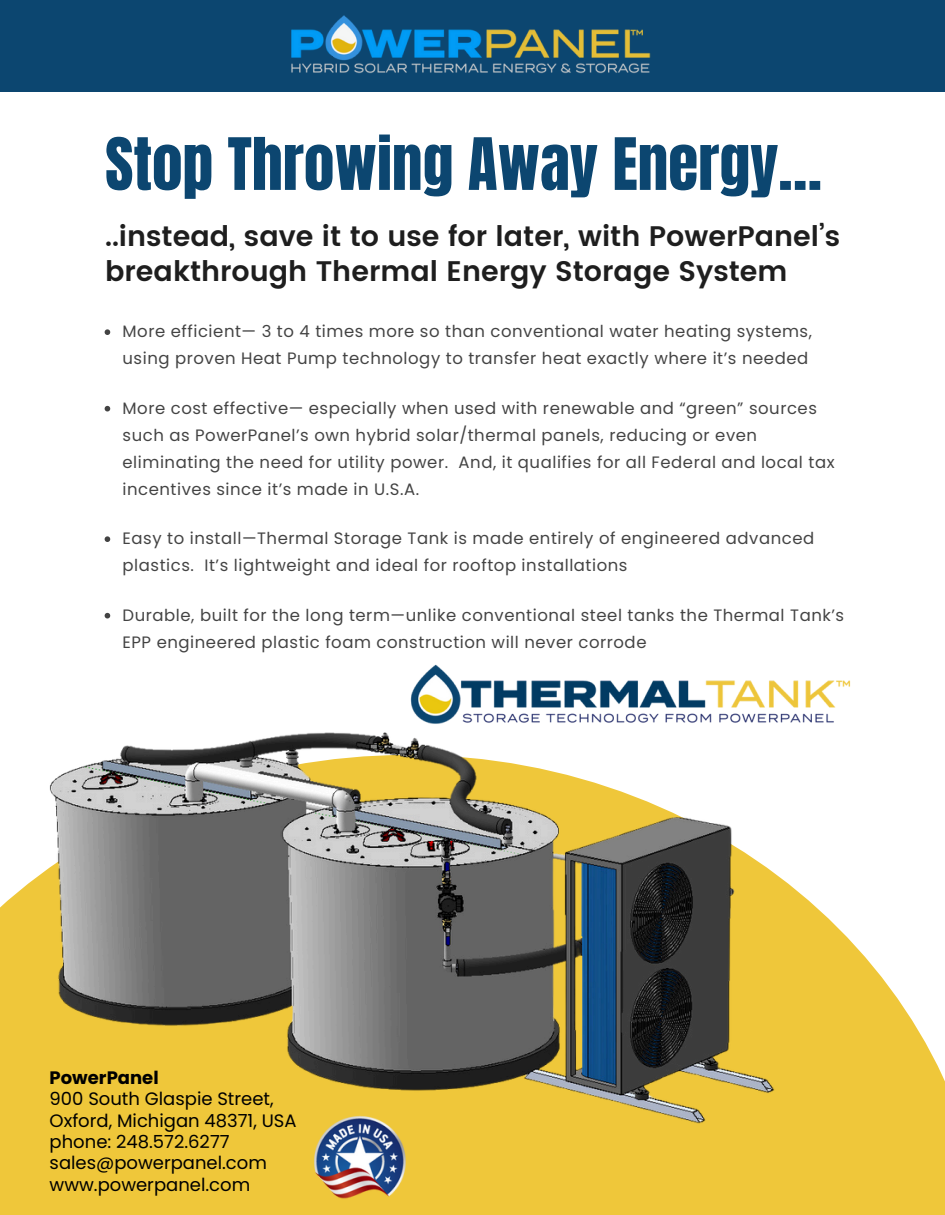
<style>
.page{position:relative;width:945px;height:1215px;background:#fff}
.page>*{position:absolute;margin:0;border:0;box-sizing:border-box;transform-origin:0 0}
.t1{font:61.35px "Anton";color:#0c4670}
.t2{font:600 28.35px/34.3px "Poppins";color:#1e1e1e}
.t3{font:18px/21.3px "Poppins";color:#000}
.t4{font:700 18px "Poppins";color:#000}
.t5{font:16.5px/27px "Poppins";letter-spacing:.035em;color:#010101}
</style>
<div class="page">
<div style="left:0;top:0;width:945px;height:91px;background:#0c4670"></div>
<svg style="left:0;top:883px;width:945px;height:332px;fill:#efc73a"></svg>
<img style="left:29px;top:612px;width:801px;height:573px">
<img style="left:310px;top:1113px;width:98px;height:87px">
<img style="left:404px;top:661px;width:447px;height:73px">
<img style="left:291px;top:15px;width:360px;height:59px">
<svg style="left:105px;top:329px;width:5px;height:6px"></svg>
<svg style="left:105px;top:406px;width:5px;height:5px"></svg>
<svg style="left:105px;top:536px;width:5px;height:6px"></svg>
<svg style="left:105px;top:613px;width:5px;height:5px"></svg>
<h1 class="t1" style="left:105px;top:120px;width:718px">Stop Throwing Away Energy…</h1>
<p class="t2" style="left:105px;top:219px;width:737px">..instead, save it to use for later, with PowerPanel’s breakthrough Thermal Energy Storage System</p>
<p class="t5" style="left:123px;top:318px;width:691px">More efficient— 3 to 4 times more so than conventional water heating systems, using proven Heat Pump technology to transfer heat exactly where it’s needed</p>
<p class="t5" style="left:123px;top:394px;width:714px">More cost effective— especially when used with renewable and “green” sources such as PowerPanel’s own hybrid solar/thermal panels, reducing or even eliminating the need for utility power. And, it qualifies for all Federal and local tax incentives since it’s made in U.S.A.</p>
<p class="t5" style="left:123px;top:525px;width:693px">Easy to install—Thermal Storage Tank is made entirely of engineered advanced plastics. It’s lightweight and ideal for rooftop installations</p>
<p class="t5" style="left:123px;top:601px;width:723px">Durable, built for the long term—unlike conventional steel tanks the Thermal Tank’s<br>EPP engineered plastic foam construction will never corrode</p>
<h2 class="t4" style="left:50px;top:1065px;width:111px">PowerPanel</h2>
<p class="t3" style="left:50px;top:1088px;width:249px">900 South Glaspie Street,<br>Oxford, Michigan 48371, USA</p>
<p class="t3" style="left:50px;top:1131px;width:182px">phone: 248.572.6277</p>
<p class="t3" style="left:50px;top:1152px;width:219px">sales@powerpanel.com</p>
<p class="t3" style="left:50px;top:1174px;width:202px">www.powerpanel.com</p>
</div>
